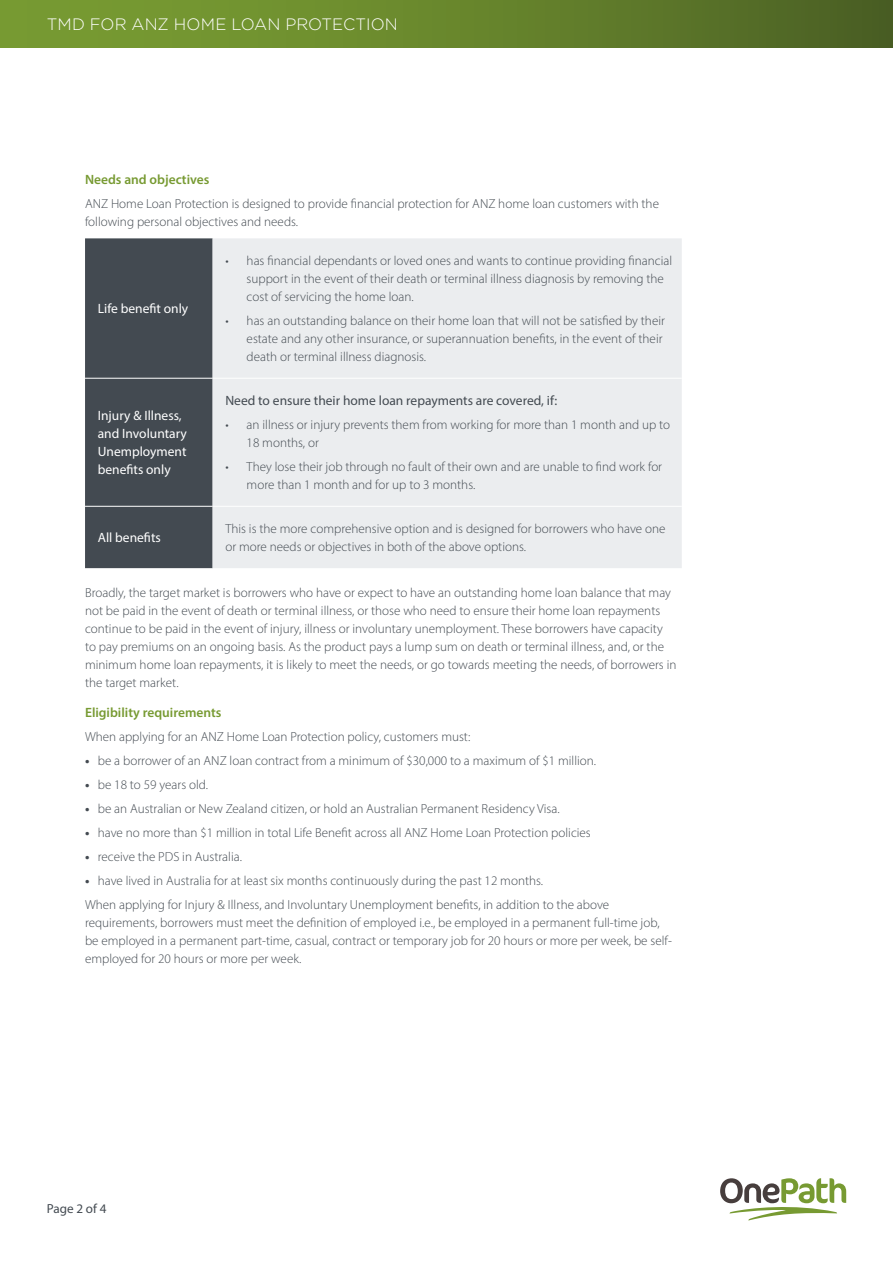
<style>
.page{position:relative;width:893px;height:1263px;background:#fff}
.page>*{position:absolute;margin:0;border:0;box-sizing:border-box;transform-origin:0 0}
.t1{font:300 16.5px "Gotham";color:#fff}
.t2{font:13.5px/18px "Myriad Pro";color:#fff}
.t3{font:13.5px "Myriad Pro";color:#434a51}
.t4{font:600 13.5px "Myriad Pro";color:#779a32}
.t5{font:300 13.2px/18px "Myriad Pro";color:#434a51}
.t6{font:13.2px "Myriad Pro";color:#434a51}
.s1{font-weight:700}
</style>
<div class="page">
<div style="left:0;top:0;width:893px;height:47px;background:linear-gradient(to right,#7ea334,#4e6425)"></div>
<svg style="left:720px;top:1178px;width:126px;height:42px"></svg>
<div style="left:85px;top:238px;width:128px;height:330px;background:#434a51"></div>
<div style="left:213px;top:238px;width:469px;height:330px;background:#ebedef"></div>
<hr style="left:85px;top:378px;width:128px;height:1px;background:#fff">
<hr style="left:213px;top:378px;width:469px;height:1px;background:#fff">
<hr style="left:85px;top:506px;width:128px;height:1px;background:#fff">
<hr style="left:213px;top:506px;width:469px;height:1px;background:#fff">
<p class="t1" style="left:47px;top:14px;width:353px">TMD FOR ANZ HOME LOAN PROTECTION</p>
<p class="t4" style="left:85px;top:171px;width:126px">Needs and objectives</p>
<p class="t5" style="left:85px;top:195px;width:575px">ANZ Home Loan Protection is designed to provide financial protection for ANZ home loan customers with the following personal objectives and needs.</p>
<p class="t2" style="left:98px;top:300px;width:92px">Life benefit only</p>
<p class="t2" style="left:98px;top:407px;width:91px">Injury &amp; Illness, and Involuntary<br>Unemployment benefits only</p>
<p class="t5" style="left:247px;top:252px;width:427px;text-indent:-21px">• has financial dependants or loved ones and wants to continue providing financial support in the event of their death or terminal illness diagnosis by removing the cost of servicing the home loan.</p>
<p class="t5" style="left:247px;top:312px;width:420px;text-indent:-21px">• has an outstanding balance on their home loan that will not be satisfied by their estate and any other insurance, or superannuation benefits, in the event of their death or terminal illness diagnosis.</p>
<p class="t3" style="left:225px;top:392px;width:333px">Need to ensure their home loan repayments are covered, if:</p>
<p class="t5" style="left:247px;top:416px;width:425px;text-indent:-21px">• an illness or injury prevents them from working for more than 1 month and up to<br>18 months, or</p>
<p class="t5" style="left:247px;top:458px;width:417px;text-indent:-21px">• They lose their job through no fault of their own and are unable to find work for more than 1 month and for up to 3 months.</p>
<p class="t2" style="left:98px;top:528px;width:65px">All benefits</p>
<p class="t5" style="left:225px;top:520px;width:442px">This is the more comprehensive option and is designed for borrowers who have one or more needs or objectives in both of the above options.</p>
<p class="t5" style="left:85px;top:584px;width:593px">Broadly, the target market is borrowers who have or expect to have an outstanding home loan balance that may not be paid in the event of death or terminal illness, or those who need to ensure their home loan repayments continue to be paid in the event of injury, illness or involuntary unemployment. These borrowers have capacity to pay premiums on an ongoing basis. As the product pays a lump sum on death or terminal illness, and, or the minimum home loan repayments, it is likely to meet the needs, or go towards meeting the needs, of borrowers in the target market.</p>
<p class="t4" style="left:85px;top:704px;width:138px">Eligibility requirements</p>
<p class="t5" style="left:85px;top:727px;width:387px">When applying for an ANZ Home Loan Protection policy, customers must:</p>
<p class="t5" style="left:85px;top:751px;width:513px"><span class="s1">•</span> be a borrower of an ANZ loan contract from a minimum of $30,000 to a maximum of $1 million.</p>
<p class="t5" style="left:85px;top:775px;width:125px"><span class="s1">•</span> be 18 to 59 years old.</p>
<p class="t5" style="left:85px;top:799px;width:476px"><span class="s1">•</span> be an Australian or New Zealand citizen, or hold an Australian Permanent Residency Visa.</p>
<p class="t5" style="left:85px;top:823px;width:507px"><span class="s1">•</span> have no more than $1 million in total Life Benefit across all ANZ Home Loan Protection policies</p>
<p class="t5" style="left:85px;top:847px;width:158px"><span class="s1">•</span> receive the PDS in Australia.</p>
<p class="t5" style="left:85px;top:868px;width:526px;line-height:24px"><span class="s1">•</span> have lived in Australia for at least six months continuously during the past 12 months.<br>When applying for Injury &amp; Illness, and Involuntary Unemployment benefits, in addition to the above</p>
<p class="t5" style="left:85px;top:913px;width:588px">requirements, borrowers must meet the definition of employed i.e., be employed in a permanent full-time job, be employed in a permanent part-time, casual, contract or temporary job for 20 hours or more per week, be self&shy;employed for 20 hours or more per week.</p>
<p class="t6" style="left:47px;top:1201px;width:61px">Page 2 of 4</p>
</div>
